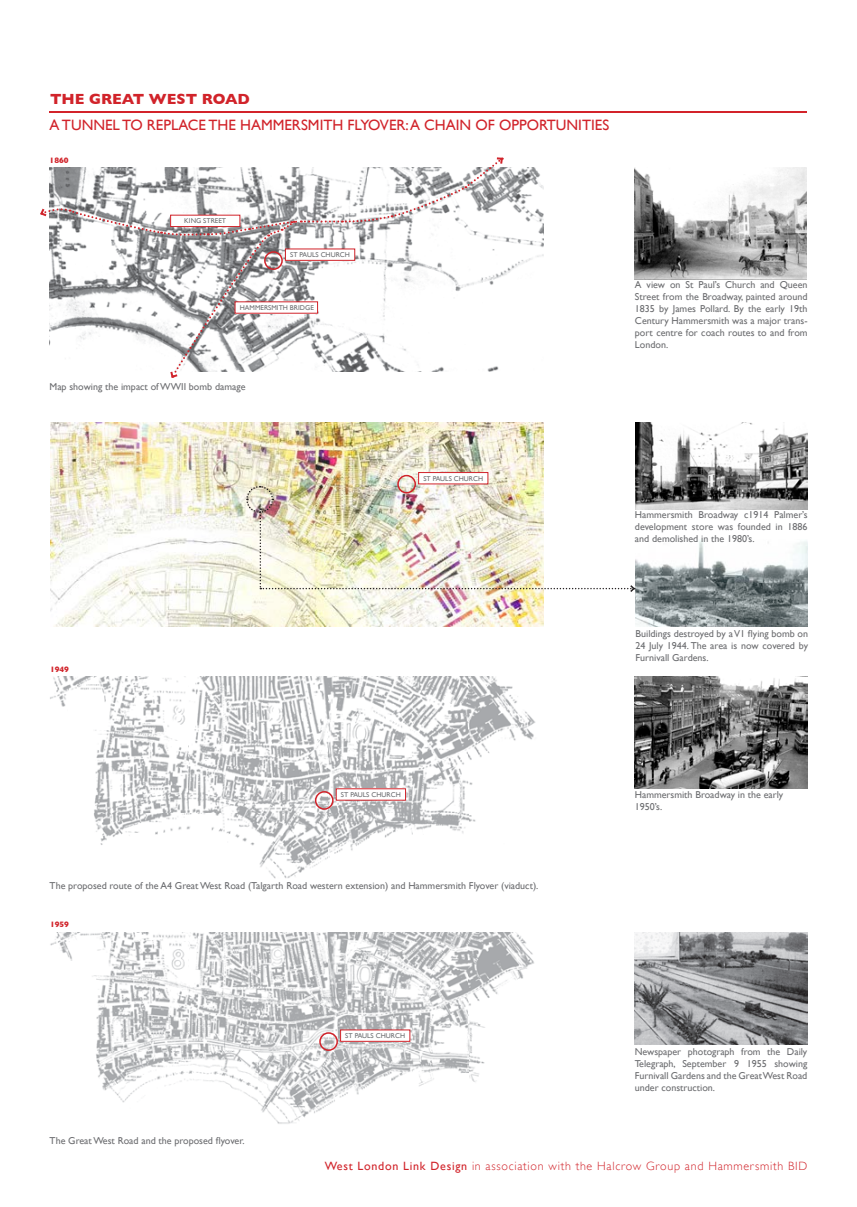
<style>
.page{position:relative;width:857px;height:1207px;background:#fff}
.page>*{position:absolute;margin:0;border:0;box-sizing:border-box;transform-origin:0 0}
.t1{font:15px "Gill Sans";color:#d1232a}
.t2{font:700 15px "Gill Sans";color:#d1232a}
.t3{font:300 12px "Gill Sans";letter-spacing:.06em;color:#d1232a}
.t4{font:10px/12px "Gill Sans";color:#6c6d70;text-align:justify}
.t5{font:700 8px "Gill Sans";color:#d1232a}
.t6{font:7px "Gill Sans";color:#6c6d70}
.s1{font-weight:400}
</style>
<div class="page">
<hr style="left:50px;top:111px;width:756px;height:2px;background:#d3232a">
<img style="left:504px;top:167px;width:39px;height:109px">
<img style="left:50px;top:676px;width:486px;height:203px">
<img style="left:50px;top:932px;width:484px;height:192px">
<img style="left:50px;top:422px;width:493px;height:204px">
<img style="left:634px;top:167px;width:172px;height:112px">
<img style="left:635px;top:422px;width:171px;height:87px">
<img style="left:635px;top:540px;width:171px;height:86px">
<img style="left:634px;top:676px;width:172px;height:112px">
<img style="left:634px;top:932px;width:172px;height:112px">
<svg style="left:40px;top:157px;width:464px;height:221px"></svg>
<div style="left:264px;top:251px;width:19px;height:19px;border:2px solid #d1232a;border-radius:50%"></div>
<div style="left:285px;top:249px;width:69px;height:11px;background:#fff"></div>
<div style="left:170px;top:215px;width:70px;height:11px;background:#fff"></div>
<div style="left:170px;top:215px;width:70px;height:12px;border:1px solid #d1232a"></div>
<div style="left:235px;top:302px;width:82px;height:11px;background:#fff"></div>
<div style="left:397px;top:474px;width:19px;height:19px;border:2px solid #d1232a;border-radius:50%"></div>
<div style="left:418px;top:472px;width:69px;height:12px;background:#fff"></div>
<div style="left:418px;top:472px;width:70px;height:12px;border:1px solid #d1232a"></div>
<div style="left:315px;top:791px;width:18px;height:18px;border:2px solid #d1232a;border-radius:50%"></div>
<div style="left:336px;top:788px;width:69px;height:12px;background:#fff"></div>
<div style="left:319px;top:1032px;width:19px;height:18px;border:2px solid #d1232a;border-radius:50%"></div>
<div style="left:340px;top:1029px;width:69px;height:12px;background:#fff"></div>
<img style="left:245px;top:485px;width:390px;height:108px">
<h1 class="t2" style="left:50px;top:90px;width:201px">THE GREAT WEST ROAD</h1>
<h1 class="t1" style="left:50px;top:116px;width:560px">A TUNNEL TO REPLACE THE HAMMERSMITH FLYOVER: A CHAIN OF OPPORTUNITIES</h1>
<p class="t5" style="left:50px;top:155px;width:21px">1860</p>
<p class="t6" style="left:184px;top:217px;width:43px">KING STREET</p>
<p class="t6" style="left:290px;top:250px;width:61px">ST PAULS CHURCH</p>
<p class="t6" style="left:240px;top:303px;width:75px">HAMMERSMITH BRIDGE</p>
<p class="t4" style="left:50px;top:380px;width:197px">Map showing the impact of WWII bomb damage</p>
<p class="t5" style="left:50px;top:664px;width:21px">1949</p>
<p class="t6" style="left:423px;top:474px;width:61px">ST PAULS CHURCH</p>
<p class="t6" style="left:341px;top:790px;width:61px">ST PAULS CHURCH</p>
<p class="t4" style="left:50px;top:879px;width:490px">The proposed route of the A4 Great West Road (Talgarth Road western extension) and Hammersmith Flyover (viaduct).</p>
<p class="t5" style="left:50px;top:919px;width:21px">1959</p>
<p class="t4" style="left:50px;top:1133px;width:196px">The Great West Road and the proposed flyover.</p>
<p class="t6" style="left:345px;top:1031px;width:61px">ST PAULS CHURCH</p>
<p class="t4" style="left:634px;top:278px;width:174px">A view on St Paul’s Church and Queen Street from the Broadway, painted around 1835 by James Pollard. By the early 19th Century Hammersmith was a major trans&shy;port centre for coach routes to and from London.</p>
<p class="t4" style="left:634px;top:508px;width:174px">Hammersmith Broadway c1914 Palmer’s development store was founded in 1886 and demolished in the 1980’s.</p>
<p class="t4" style="left:635px;top:627px;width:174px">Buildings destroyed by a V1 flying bomb on 24 July 1944. The area is now covered by Furnivall Gardens.</p>
<p class="t4" style="left:634px;top:788px;width:150px">Hammersmith Broadway in the early<br>1950’s.</p>
<p class="t4" style="left:634px;top:1044px;width:174px">Newspaper photograph from the Daily Telegraph, September 9 1955 showing Furnivall Gardens and the Great West Road under construction.</p>
<p class="t3" style="left:324px;top:1158px;width:484px"><span class="s1">West London Link Design</span> in association with the Halcrow Group and Hammersmith BID</p>
</div>
